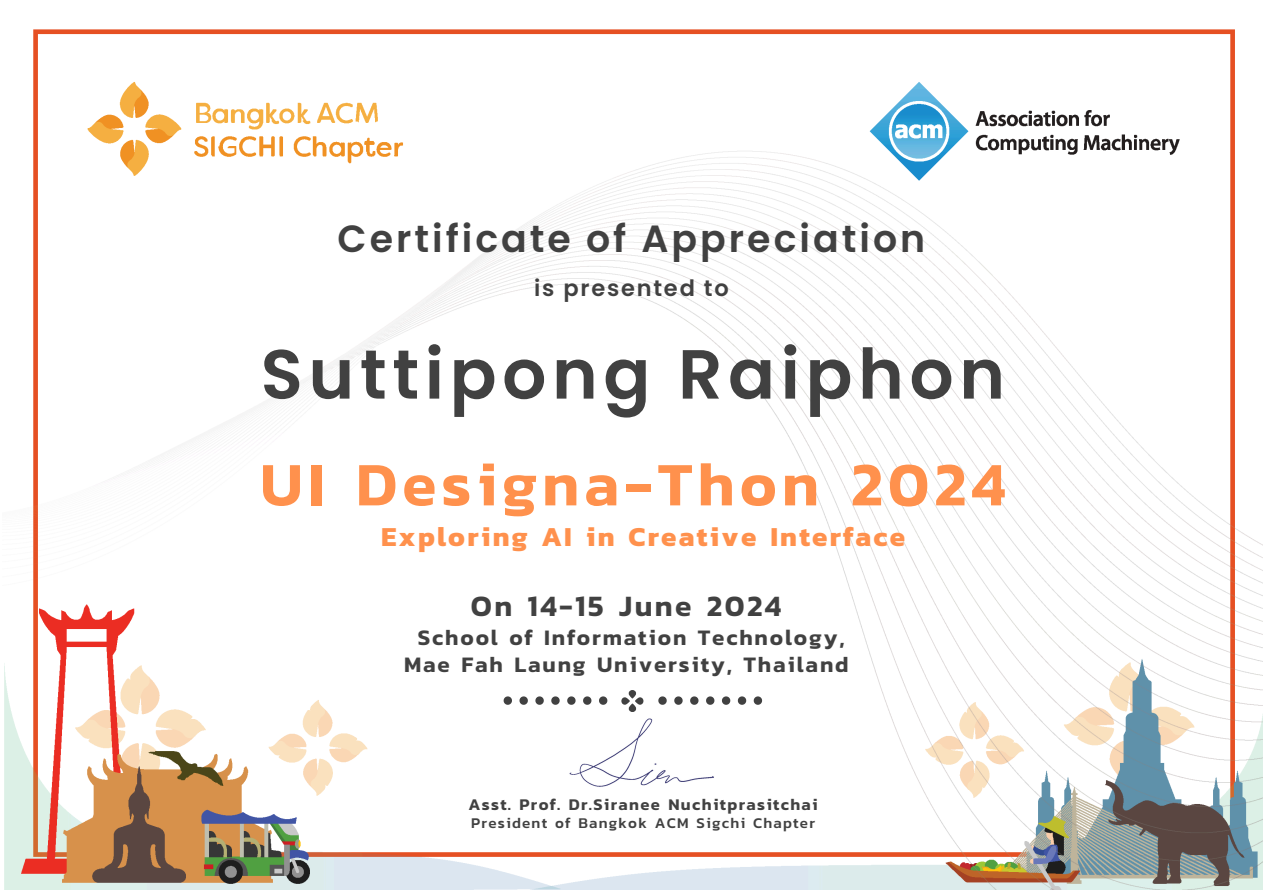
<style>
.page{position:relative;width:1263px;height:894px;background:#fff}
.page>*{position:absolute;margin:0;border:0;box-sizing:border-box;transform-origin:0 0}
.t1{font:600 69.3px "Poppins";letter-spacing:.08em;color:#414141}
.t2{font:600 62.4px "Kanit";letter-spacing:.08em;color:#ff914d}
.t3{font:600 37.8px "Poppins";letter-spacing:.08em;color:#414141}
.t4{font:600 30px "Kanit";letter-spacing:.08em;color:#414141}
.t5{font:700 27.9px "Kanit";letter-spacing:.08em;color:#ff914d}
.t6{font:600 22.5px/27px "Kanit";letter-spacing:.08em;color:#414141;text-align:center}
.t7{font:600 22.5px "Poppins";letter-spacing:.08em;color:#414141}
.t8{font:600 16.65px "Kanit";letter-spacing:.08em;color:#414141}
.t9{font:500 15.15px "Kanit";letter-spacing:.08em;color:#414141}
</style>
<div class="page">
<img style="left:4px;top:29px;width:1259px;height:860px">
<svg style="left:621px;top:689px;width:22px;height:22px"></svg>
<svg style="left:599px;top:696px;width:8px;height:8px"></svg>
<svg style="left:583px;top:696px;width:8px;height:8px"></svg>
<svg style="left:567px;top:696px;width:9px;height:8px"></svg>
<svg style="left:551px;top:696px;width:9px;height:8px"></svg>
<svg style="left:535px;top:696px;width:9px;height:8px"></svg>
<svg style="left:519px;top:696px;width:9px;height:8px"></svg>
<svg style="left:504px;top:696px;width:8px;height:8px"></svg>
<svg style="left:754px;top:696px;width:8px;height:8px"></svg>
<svg style="left:738px;top:696px;width:8px;height:8px"></svg>
<svg style="left:722px;top:696px;width:8px;height:8px"></svg>
<svg style="left:706px;top:696px;width:8px;height:8px"></svg>
<svg style="left:690px;top:696px;width:8px;height:8px"></svg>
<svg style="left:674px;top:696px;width:9px;height:8px"></svg>
<svg style="left:658px;top:696px;width:9px;height:8px"></svg>
<img style="left:561px;top:712px;width:164px;height:83px">
<h1 class="t3" style="left:338px;top:213px;width:589px">Certificate of Appreciation</h1>
<h2 class="t7" style="left:534px;top:272px;width:196px">is presented to</h2>
<h4 class="t1" style="left:261px;top:326px;width:746px">Suttipong Raiphon</h4>
<h5 class="t2" style="left:260px;top:436px;width:747px">UI Designa-Thon 2024</h5>
<p class="t5" style="left:381px;top:515px;width:526px">Exploring AI in Creative Interface</p>
<h3 class="t4" style="left:471px;top:582px;width:312px">On 14-15 June 2024</h3>
<h3 class="t6" style="left:404px;top:623px;width:446px">School of Information Technology,<br>Mae Fah Laung University, Thailand</h3>
<p class="t8" style="left:468px;top:791px;width:351px">Asst. Prof. Dr.Siranee Nuchitprasitchai</p>
<p class="t9" style="left:471px;top:810px;width:345px">President of Bangkok ACM Sigchi Chapter</p>
</div>
